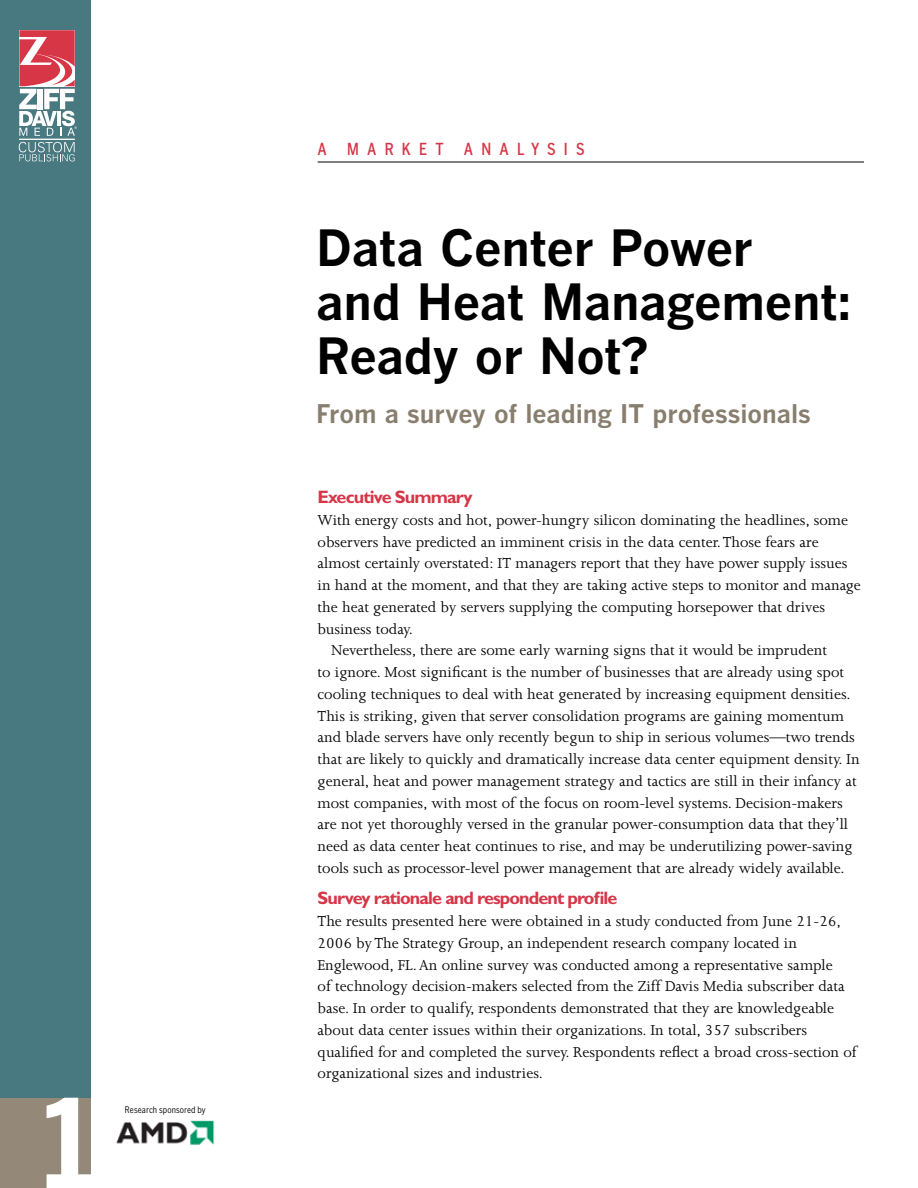
<style>
.page{position:relative;width:918px;height:1188px;background:#fff}
.page>*{position:absolute;margin:0;border:0;box-sizing:border-box;transform-origin:0 0}
.t1{font:700 121.95px "Benton Gothic";color:#fff}
.t2{font:700 49.5px/54px "Benton Gothic";letter-spacing:-.01em;color:#000}
.t3{font:700 25.5px "Benton Gothic";letter-spacing:-.005em;color:#887e6e}
.t4{font:700 18px "Gill Sans Std";letter-spacing:-.05em;color:#d63647}
.t5{font:16.5px/21.8px "Joanna MT Std";color:#000}
.t6{font:500 condensed 16.5px "Benton Gothic";letter-spacing:.5em;color:#d63647}
.t7{font:condensed 9px "Benton Gothic";letter-spacing:.01em;color:#000}
</style>
<div class="page">
<hr style="left:318px;top:162px;width:546px;height:1px;background:#000">
<div style="left:0;top:0;width:90px;height:1188px;background:#487880"></div>
<div style="left:0;top:1098px;width:90px;height:90px;background:#948978"></div>
<hr style="left:19px;top:139px;width:56px;height:1px;background:#fff">
<svg style="left:19px;top:30px;width:58px;height:106px"></svg>
<svg style="left:19px;top:142px;width:56px;height:19px"></svg>
<img style="left:116px;top:1120px;width:99px;height:25px">
<h1 class="t1" style="left:39px;top:1068px;width:59px">1</h1>
<p class="t7" style="left:125px;top:1104px;width:82px">Research sponsored by</p>
<p class="t6" style="left:318px;top:139px;width:269px">A MARKET ANALYSIS</p>
<h2 class="t2" style="left:316px;top:220px;width:537px">Data Center Power<br>and Heat Management:<br>Ready or Not?</h2>
<h3 class="t3" style="left:316px;top:398px;width:496px">From a survey of leading IT professionals</h3>
<p class="t4" style="left:318px;top:486px;width:156px">Executive Summary</p>
<p class="t5" style="left:318px;top:509px;width:532px">With energy costs and hot, power-hungry silicon dominating the headlines, some</p>
<p class="t5" style="left:318px;top:531px;width:503px">observers have predicted an imminent crisis in the data center. Those fears are</p>
<p class="t5" style="left:318px;top:553px;width:531px">almost certainly overstated: IT managers report that they have power supply issues</p>
<p class="t5" style="left:318px;top:574px;width:545px">in hand at the moment, and that they are taking active steps to monitor and manage</p>
<p class="t5" style="left:318px;top:596px;width:509px">the heat generated by servers supplying the computing horsepower that drives</p>
<p class="t5" style="left:318px;top:618px;width:97px">business today.</p>
<p class="t5" style="left:331px;top:640px;width:497px">Nevertheless, there are some early warning signs that it would be imprudent</p>
<p class="t5" style="left:318px;top:661px;width:528px">to ignore. Most significant is the number of businesses that are already using spot</p>
<p class="t5" style="left:318px;top:683px;width:534px">cooling techniques to deal with heat generated by increasing equipment densities.</p>
<p class="t5" style="left:318px;top:705px;width:528px">This is striking, given that server consolidation programs are gaining momentum</p>
<p class="t5" style="left:318px;top:727px;width:539px">and blade servers have only recently begun to ship in serious volumes—two trends</p>
<p class="t5" style="left:318px;top:748px;width:544px">that are likely to quickly and dramatically increase data center equipment density. In</p>
<p class="t5" style="left:318px;top:770px;width:541px">general, heat and power management strategy and tactics are still in their infancy at</p>
<p class="t5" style="left:318px;top:792px;width:527px">most companies, with most of the focus on room-level systems. Decision-makers</p>
<p class="t5" style="left:318px;top:814px;width:532px">are not yet thoroughly versed in the granular power-consumption data that they’ll</p>
<p class="t5" style="left:318px;top:835px;width:536px">need as data center heat continues to rise, and may be underutilizing power-saving</p>
<p class="t5" style="left:318px;top:857px;width:528px">tools such as processor-level power management that are already widely available.</p>
<p class="t4" style="left:318px;top:888px;width:301px">Survey rationale and respondent profile</p>
<p class="t5" style="left:318px;top:910px;width:541px">The results presented here were obtained in a study conducted from June 21‑26, 2006 by The Strategy Group, an independent research company located in Englewood, FL. An online survey was conducted among a representative sample<br>of technology decision-makers selected from the Ziff Davis Media subscriber data base. In order to qualify, respondents demonstrated that they are knowledgeable about data center issues within their organizations. In total, 357 subscribers qualified for and completed the survey. Respondents reflect a broad cross-section of organizational sizes and industries.</p>
</div>
